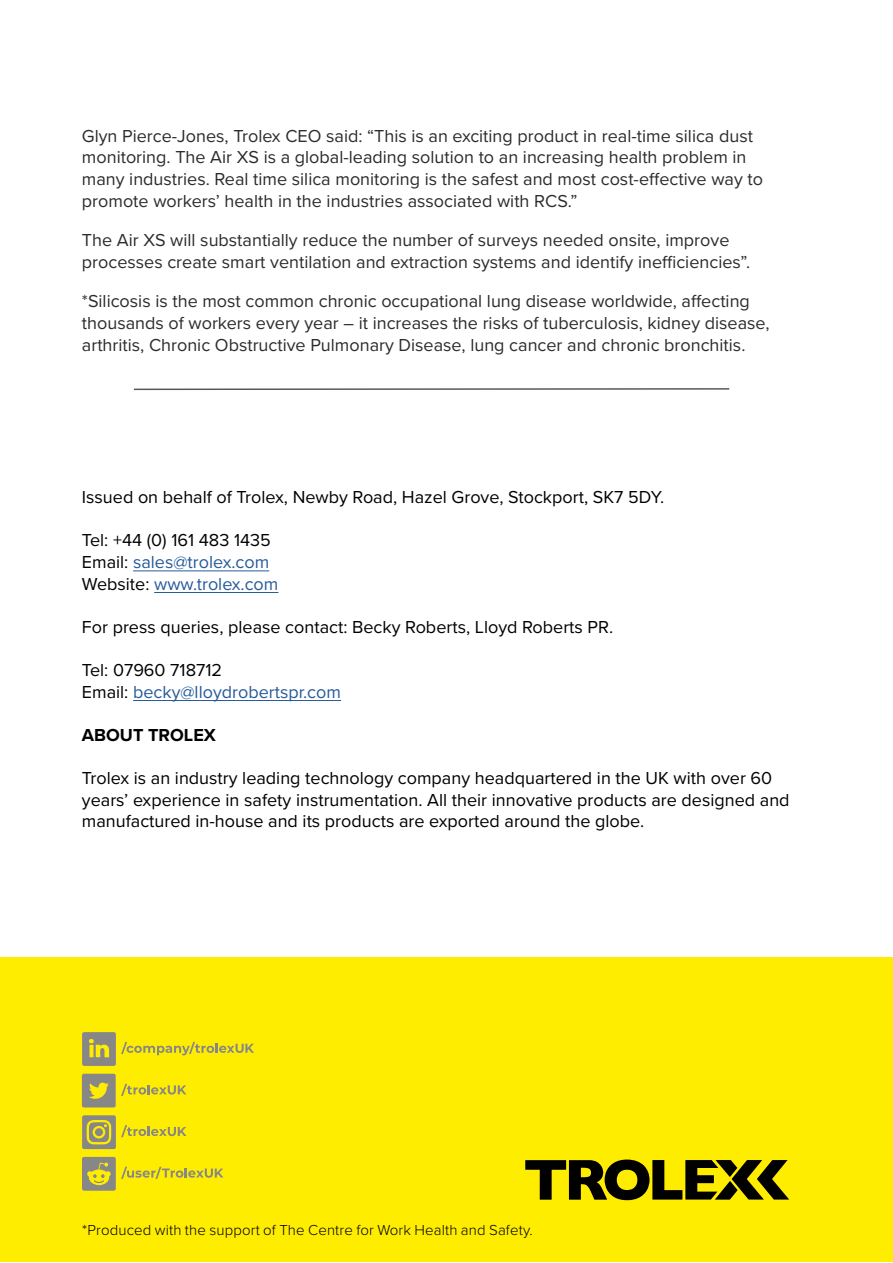
<style>
.page{position:relative;width:893px;height:1263px;background:#fff}
.page>*{position:absolute;margin:0;border:0;box-sizing:border-box;transform-origin:0 0}
.t1{font:18px/21.6px "Proxima Nova";color:#2c2c2d}
.t2{font:18px/21.6px "Proxima Nova";color:#000}
.t3{font:18px/21.6px "Proxima Nova";color:#275b9b}
.t4{font:700 18px "Proxima Nova";color:#000}
.t5{font:300 15px "Proxima Nova";letter-spacing:.01em;color:#000}
.s1{color:#275b9b}
.s2{color:#000}
</style>
<div class="page">
<hr style="left:133px;top:570px;width:136px;height:1px;background:#275b9b">
<hr style="left:154px;top:592px;width:124px;height:1px;background:#275b9b">
<hr style="left:133px;top:700px;width:208px;height:1px;background:#275b9b">
<div style="left:0;top:957px;width:893px;height:305px;background:#ffed00"></div>
<svg style="left:82px;top:1032px;width:172px;height:34px"></svg>
<svg style="left:82px;top:1115px;width:104px;height:34px"></svg>
<svg style="left:82px;top:1157px;width:141px;height:34px"></svg>
<svg style="left:525px;top:1159px;width:264px;height:41px"></svg>
<svg style="left:134px;top:388px;width:596px;height:3px"></svg>
<svg style="left:82px;top:1074px;width:104px;height:33px"></svg>
<p class="t1" style="left:82px;top:124px;width:683px">Glyn Pierce-Jones, Trolex CEO said: “This is an exciting product in real-time silica dust monitoring. The Air XS is a global-leading solution to an increasing health problem in many industries. Real time silica monitoring is the safest and most cost-effective way to promote workers’ health in the industries associated with RCS.”</p>
<p class="t1" style="left:82px;top:229px;width:670px">The Air XS will substantially reduce the number of surveys needed onsite, improve processes create smart ventilation and extraction systems and identify inefficiencies”.</p>
<p class="t1" style="left:82px;top:290px;width:689px">*Silicosis is the most common chronic occupational lung disease worldwide, affecting thousands of workers every year – it increases the risks of tuberculosis, kidney disease, arthritis, Chronic Obstructive Pulmonary Disease, lung cancer and chronic bronchitis.</p>
<p class="t2" style="left:82px;top:486px;width:584px">Issued on behalf of Trolex, Newby Road, Hazel Grove, Stockport, SK7 5DY.</p>
<p class="t2" style="left:82px;top:529px;width:198px">Tel: +44 (0) 161 483 1435<br>Email: <span class="s1">sales@trolex.com<br></span>Website: <span class="s1">www.trolex.com</span></p>
<p class="t2" style="left:82px;top:615px;width:533px">For press queries, please contact: Becky Roberts, Lloyd Roberts PR.</p>
<p class="t3" style="left:82px;top:658px;width:261px"><span class="s2">Tel: 07960 718712<br>Email:</span> becky@lloydrobertspr.com</p>
<p class="t4" style="left:82px;top:721px;width:135px">ABOUT TROLEX</p>
<p class="t2" style="left:82px;top:766px;width:709px">Trolex is an industry leading technology company headquartered in the UK with over 60 years’ experience in safety instrumentation. All their innovative products are designed and manufactured in-house and its products are exported around the globe.</p>
<p class="t5" style="left:82px;top:1219px;width:452px">*Produced with the support of The Centre for Work Health and Safety.</p>
</div>
